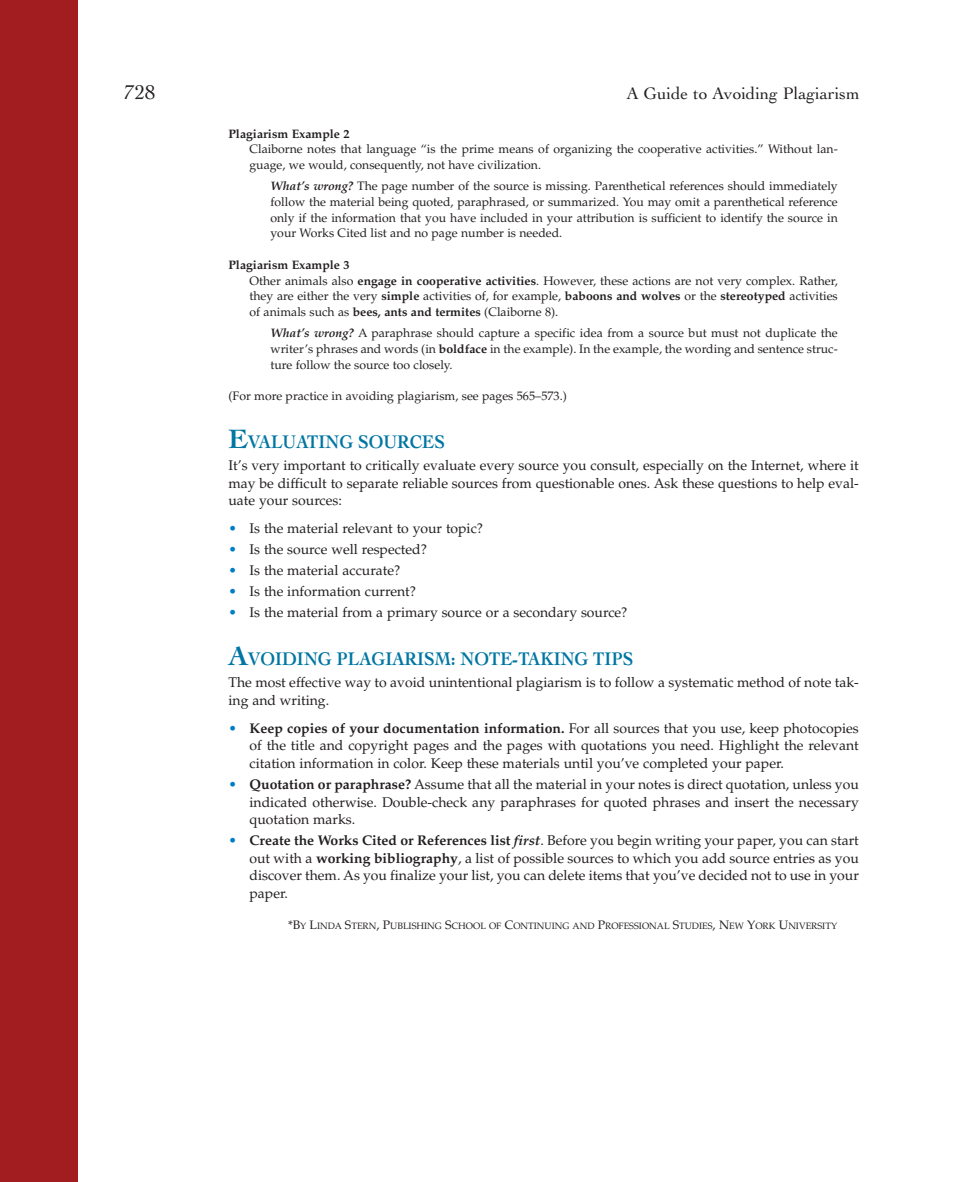
<style>
.page{position:relative;width:977px;height:1182px;background:#fff}
.page>*{position:absolute;margin:0;border:0;box-sizing:border-box;transform-origin:0 0}
.t1{font:21px "Cochin";color:#231f20}
.t2{font:700 19.25px "Cochin";color:#0076a3;scale:.9 1}
.t3{font:17.5px "Cochin";color:#231f20}
.t4{font:14px/17.5px "Palatino";color:#231f20;text-align:justify}
.t5{font:12.25px/15.8px "Palatino";color:#231f20}
.t6{font:700 12.25px "Palatino";color:#231f20}
.t7{font:9.1px "Palatino";color:#231f20}
.s1{font-weight:700;font-style:italic}
.s2{font-weight:700}
.s3{font-size:28px}
.s4{color:#007ec5}
.s5{font-size:12.25px}
</style>
<div class="page">
<div style="left:0;top:0;width:78px;height:1181px;background:#a11d20"></div>
<h1 class="t1" style="left:124px;top:84px;width:33px">728</h1>
<p class="t3" style="left:626px;top:86px;width:235px">A Guide to Avoiding Plagiarism</p>
<p class="t6" style="left:228px;top:129px;width:123px">Plagiarism Example 2</p>
<p class="t5" style="left:249px;top:143px;width:590px">Claiborne notes that language “is the prime means of organizing the cooperative activities.” Without lan&shy;guage, we would, consequently, not have civilization.</p>
<p class="t5" style="left:270px;top:179px;width:569px;text-align:justify"><span class="s1">What’s wrong?</span> The page number of the source is missing. Parenthetical references should immediately follow the material being quoted, paraphrased, or summarized. You may omit a parenthetical reference only if the information that you have included in your attribution is sufficient to identify the source in your Works Cited list and no page number is needed.</p>
<p class="t5" style="left:249px;top:258px;width:590px;text-indent:-21px"><span class="s2">Plagiarism Example 3<br></span>Other animals also <span class="s2">engage in cooperative activities</span>. However, these actions are not very complex. Rather, they are either the very <span class="s2">simple</span> activities of, for example, <span class="s2">baboons and wolves</span> or the <span class="s2">stereotyped</span> activities of animals such as <span class="s2">bees, ants and termites</span> (Claiborne 8).</p>
<p class="t5" style="left:270px;top:326px;width:569px;text-align:justify"><span class="s1">What’s wrong?</span> A paraphrase should capture a specific idea from a source but must not duplicate the writer’s phrases and words (in <span class="s2">boldface</span> in the example). In the example, the wording and sentence struc&shy;ture follow the source too closely.</p>
<p class="t5" style="left:228px;top:389px;width:340px">(For more practice in avoiding plagiarism, see pages 565–573.)</p>
<h2 class="t2" style="left:228px;top:434px;width:242px"><span class="s3">E</span>VALUATING SOURCES</h2>
<p class="t4" style="left:228px;top:458px;width:632px">It’s very important to critically evaluate every source you consult, especially on the Internet, where it may be difficult to separate reliable sources from questionable ones. Ask these questions to help eval&shy;uate your sources:</p>
<p class="t4" style="left:228px;top:521px;width:256px"><span class="s4">•</span> Is the material relevant to your topic?</p>
<p class="t4" style="left:228px;top:542px;width:200px"><span class="s4">•</span> Is the source well respected?</p>
<p class="t4" style="left:228px;top:563px;width:173px"><span class="s4">•</span> Is the material accurate?</p>
<p class="t4" style="left:228px;top:584px;width:189px"><span class="s4">•</span> Is the information current?</p>
<p class="t4" style="left:228px;top:605px;width:400px"><span class="s4">•</span> Is the material from a primary source or a secondary source?</p>
<h2 class="t2" style="left:228px;top:651px;width:451px"><span class="s3">A</span>VOIDING PLAGIARISM: NOTE-TAKING TIPS</h2>
<p class="t4" style="left:228px;top:675px;width:632px">The most effective way to avoid unintentional plagiarism is to follow a systematic method of note tak&shy;ing and writing.</p>
<p class="t4" style="left:249px;top:721px;width:611px;text-indent:-21px"><span class="s4">•</span> <span class="s2">Keep copies of your documentation information.</span> For all sources that you use, keep photocopies of the title and copyright pages and the pages with quotations you need. Highlight the relevant citation information in color. Keep these materials until you’ve completed your paper.</p>
<p class="t4" style="left:249px;top:777px;width:611px;text-indent:-21px"><span class="s4">•</span> <span class="s2">Quotation or paraphrase?</span> Assume that all the material in your notes is direct quotation, unless you indicated otherwise. Double-check any paraphrases for quoted phrases and insert the necessary quotation marks.</p>
<p class="t4" style="left:249px;top:833px;width:611px;text-indent:-21px"><span class="s4">•</span> <span class="s2">Create the Works Cited or References list</span> <span class="s1">first</span>. Before you begin writing your paper, you can start out with a <span class="s2">working bibliography</span>, a list of possible sources to which you add source entries as you discover them. As you finalize your list, you can delete items that you’ve decided not to use in your paper.</p>
<p class="t7" style="left:288px;top:922px;width:550px"><span class="s5">*B</span>Y <span class="s5">L</span>INDA <span class="s5">S</span>TERN<span class="s5">, P</span>UBLISHING <span class="s5">S</span>CHOOL OF <span class="s5">C</span>ONTINUING AND <span class="s5">P</span>ROFESSIONAL <span class="s5">S</span>TUDIES<span class="s5">, N</span>EW <span class="s5">Y</span>ORK <span class="s5">U</span>NIVERSITY</p>
</div>
